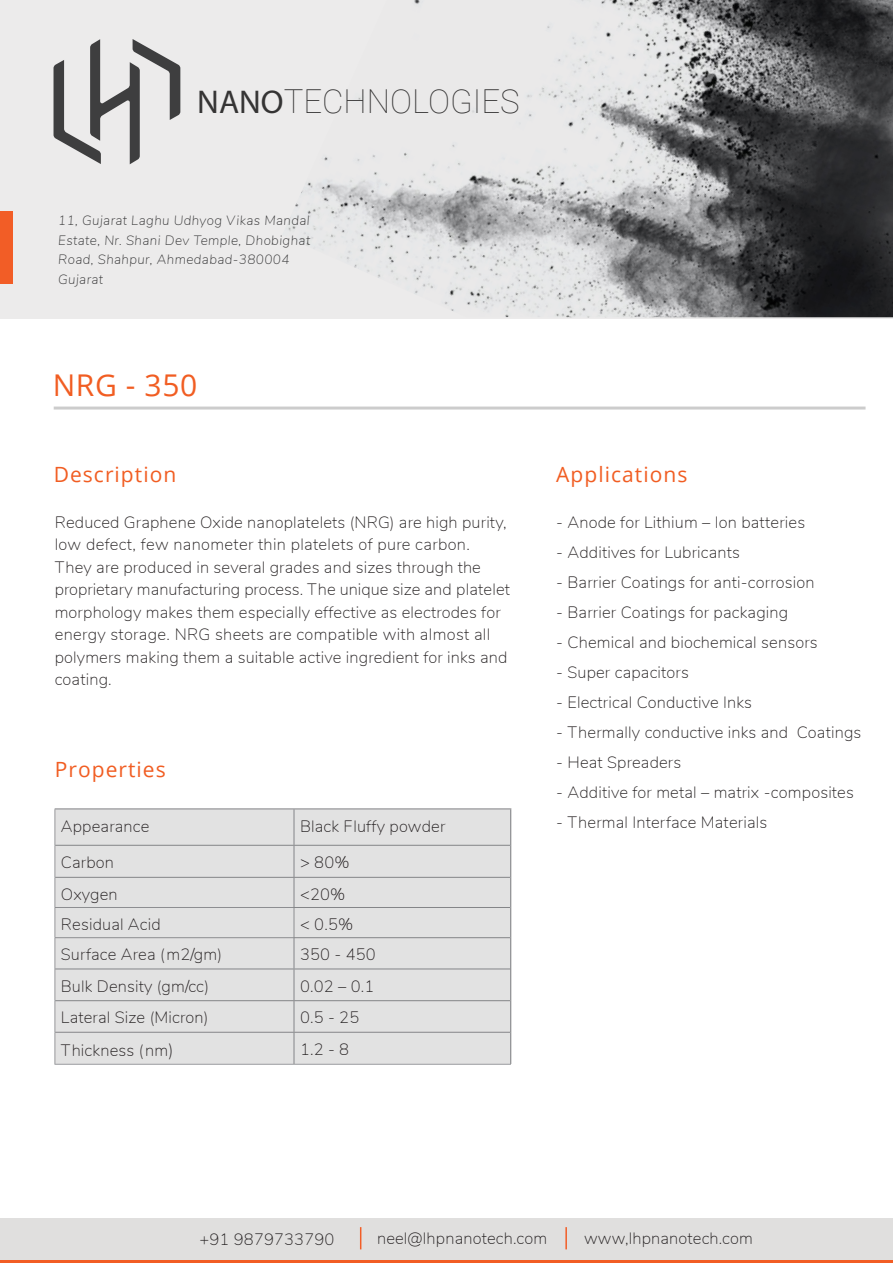
<style>
.page{position:relative;width:893px;height:1263px;background:#fff}
.page>*{position:absolute;margin:0;border:0;box-sizing:border-box;transform-origin:0 0}
.t1{font:100 33px "Roboto";color:#353434}
.t2{font:30px "Open Sans";letter-spacing:.02em;color:#f15d22}
.t3{font:21px "Open Sans";letter-spacing:.05em;color:#f15d22}
.t4{font:200 16.5px/22.5px "Nunito";letter-spacing:.01em;color:#231f20}
.t5{font:italic 200 13.5px/19.5px "Nunito";letter-spacing:.03em;color:#323233;text-align:justify}
.s1{font-family:"Myriad Pro";font-weight:400}
.s2{font-size:18px}
</style>
<div class="page">
<hr style="left:54px;top:808px;width:240px;height:1px;background:#9d9fa2">
<hr style="left:54px;top:809px;width:1px;height:36px;background:#9d9fa2">
<hr style="left:54px;top:845px;width:1px;height:32px;background:#9d9fa2">
<hr style="left:54px;top:877px;width:1px;height:30px;background:#9d9fa2">
<hr style="left:54px;top:907px;width:240px;height:1px;background:#9d9fa2">
<hr style="left:54px;top:937px;width:240px;height:1px;background:#9d9fa2">
<hr style="left:54px;top:938px;width:1px;height:31px;background:#9d9fa2">
<hr style="left:54px;top:969px;width:1px;height:32px;background:#9d9fa2">
<hr style="left:54px;top:1001px;width:1px;height:31px;background:#9d9fa2">
<hr style="left:54px;top:1032px;width:1px;height:32px;background:#9d9fa2">
<hr style="left:54px;top:1064px;width:240px;height:1px;background:#9d9fa2">
<hr style="left:294px;top:1064px;width:217px;height:1px;background:#9d9fa2">
<svg style="left:54px;top:908px;width:1px;height:29px"></svg>
<div style="left:55px;top:808px;width:456px;height:256px;background:#e2e2e2"></div>
<hr style="left:0;top:1260px;width:893px;height:3px;background:#f25d24">
<svg style="left:0;top:0;width:893px;height:318px;background:#bababb"></svg>
<svg style="left:54px;top:39px;width:126px;height:125px;background:#b8b7b7"></svg>
<div style="left:0;top:212px;width:13px;height:72px;background:#f25d26"></div>
<hr style="left:54px;top:406px;width:812px;height:3px;background:#323233">
<div style="left:0;top:1218px;width:893px;height:42px;background:#e0dfde"></div>
<svg style="left:360px;top:1227px;width:1px;height:22px"></svg>
<hr style="left:565px;top:1227px;width:2px;height:22px;background:#f25d26">
<p class="t1" style="left:197px;top:79px;width:324px"><span class="s1">NANO</span>TECHNOLOGIES</p>
<p class="t5" style="left:58px;top:210px;width:254px">11, Gujarat Laghu Udhyog Vikas Mandal Estate, Nr. Shani Dev Temple, Dhobighat Road, Shahpur, Ahmedabad-380004</p>
<p class="t5" style="left:58px;top:268px;width:46px">Gujarat</p>
<p class="t2" style="left:53px;top:365px;width:146px">NRG - 350</p>
<p class="t3" style="left:54px;top:460px;width:124px">Description</p>
<p class="t3" style="left:556px;top:460px;width:133px">Applications</p>
<p class="t4" style="left:55px;top:510px;width:457px">Reduced Graphene Oxide nanoplatelets (NRG) are high purity, low defect, few nanometer thin platelets of pure carbon.<br>They are produced in several grades and sizes through the proprietary manufacturing process. The unique size and platelet morphology makes them especially effective as electrodes for energy storage. NRG sheets are compatible with almost all polymers making them a suitable active ingredient for inks and coating.</p>
<p class="t3" style="left:55px;top:755px;width:113px">Properties</p>
<p class="t4" style="left:61px;top:814px;width:90px">Appearance</p>
<p class="t4" style="left:300px;top:814px;width:147px">Black Fluffy powder</p>
<p class="t4" style="left:61px;top:850px;width:55px">Carbon</p>
<p class="t4" style="left:300px;top:850px;width:51px">&gt; 80%</p>
<p class="t4" style="left:61px;top:882px;width:58px">Oxygen</p>
<p class="t4" style="left:300px;top:882px;width:47px">&lt;20%</p>
<p class="t4" style="left:61px;top:912px;width:101px">Residual Acid</p>
<p class="t4" style="left:300px;top:912px;width:55px">&lt; 0.5%</p>
<p class="t4" style="left:61px;top:942px;width:163px">Surface Area (m2/gm)</p>
<p class="t4" style="left:300px;top:942px;width:77px">350 - 450</p>
<p class="t4" style="left:61px;top:974px;width:150px">Bulk Density (gm/cc)</p>
<p class="t4" style="left:300px;top:974px;width:76px">0.02 – 0.1</p>
<p class="t4" style="left:61px;top:1005px;width:149px">Lateral Size (Micron)</p>
<p class="t4" style="left:300px;top:1005px;width:61px">0.5 - 25</p>
<p class="t4" style="left:61px;top:1038px;width:114px">Thickness (nm<span class="s2">)</span></p>
<p class="t4" style="left:300px;top:1037px;width:51px">1.2 - 8</p>
<p class="t4" style="left:556px;top:510px;width:250px">- Anode for Lithium – Ion batteries</p>
<p class="t4" style="left:556px;top:540px;width:185px">- Additives for Lubricants</p>
<p class="t4" style="left:556px;top:570px;width:260px">- Barrier Coatings for anti-corrosion</p>
<p class="t4" style="left:556px;top:600px;width:233px">- Barrier Coatings for packaging</p>
<p class="t4" style="left:556px;top:630px;width:263px">- Chemical and biochemical sensors</p>
<p class="t4" style="left:556px;top:660px;width:134px">- Super capacitors</p>
<p class="t4" style="left:556px;top:690px;width:197px">- Electrical Conductive Inks</p>
<p class="t4" style="left:556px;top:720px;width:307px">- Thermally conductive inks and Coatings</p>
<p class="t4" style="left:556px;top:750px;width:127px">- Heat Spreaders</p>
<p class="t4" style="left:556px;top:780px;width:299px">- Additive for metal – matrix -composites</p>
<p class="t4" style="left:556px;top:810px;width:213px">- Thermal Interface Materials</p>
<p class="t4" style="left:199px;top:1227px;width:136px">+91 9879733790</p>
<p class="t4" style="left:377px;top:1226px;width:172px">neel@lhpnanotech.com</p>
<p class="t4" style="left:584px;top:1226px;width:170px">www,lhpnanotech.com</p>
</div>
